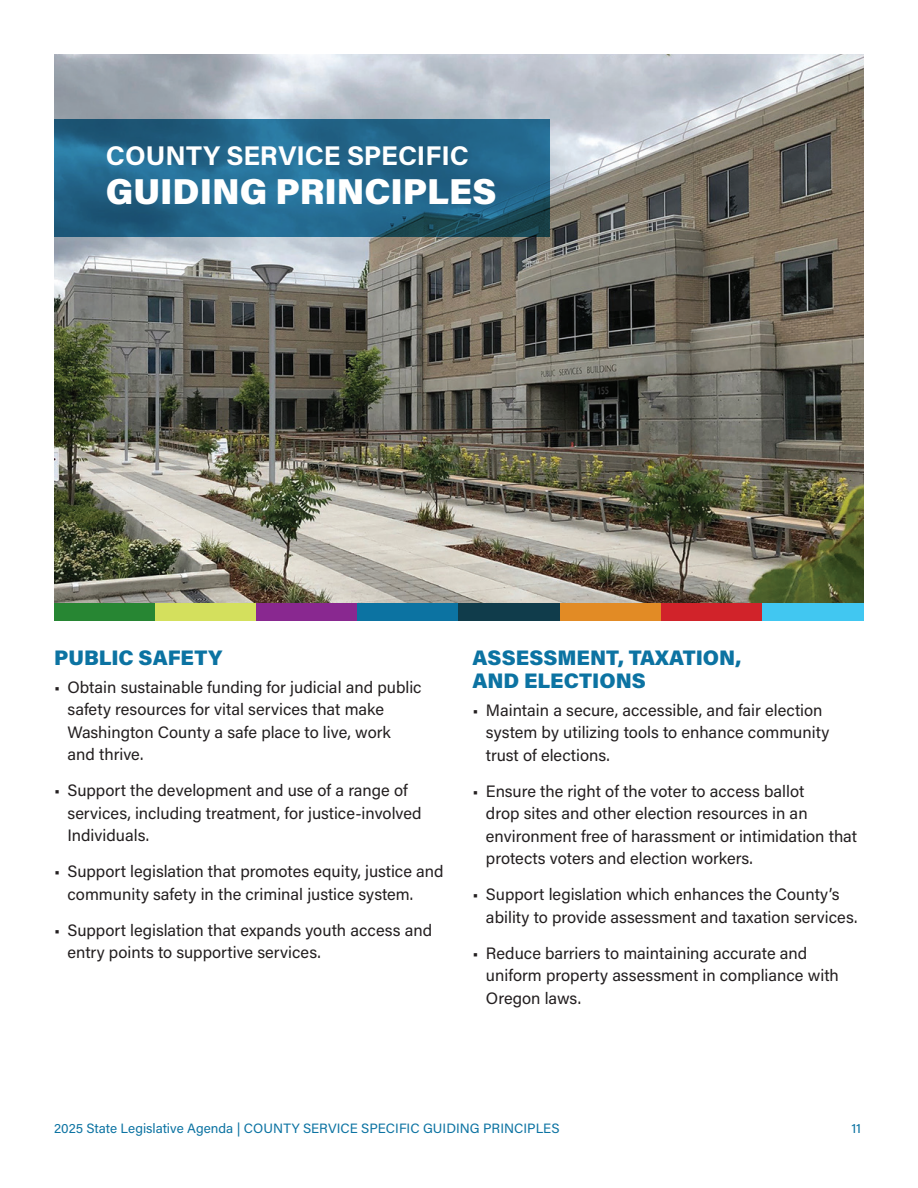
<style>
.page{position:relative;width:918px;height:1188px;background:#fff}
.page>*{position:absolute;margin:0;border:0;box-sizing:border-box;transform-origin:0 0}
.t1{font:900 36px "Acumin Pro";color:#fff}
.t2{font:700 27px "Acumin Pro";color:#fff}
.t3{font:900 21px/23.2px "Acumin Pro";color:#0c73a2}
.t4{font:16.5px/22.5px "Acumin Pro";color:#231f20}
.t5{font:13.5px "Acumin Pro";color:#0c73a2}
</style>
<div class="page">
<img style="left:54px;top:54px;width:810px;height:549px">
<div style="left:54px;top:603px;width:101px;height:17px;background:#278633"></div>
<div style="left:155px;top:603px;width:101px;height:17px;background:#d4e05d"></div>
<div style="left:256px;top:603px;width:102px;height:17px;background:#892890"></div>
<div style="left:358px;top:603px;width:101px;height:17px;background:#0c73a2"></div>
<div style="left:459px;top:603px;width:101px;height:17px;background:#103c4b"></div>
<div style="left:560px;top:603px;width:101px;height:17px;background:#e28b25"></div>
<div style="left:661px;top:603px;width:102px;height:17px;background:#d1232a"></div>
<div style="left:763px;top:603px;width:101px;height:17px;background:#41c7f1"></div>
<svg style="left:54px;top:119px;width:496px;height:117px;background:#226589"></svg>
<h2 class="t2" style="left:106px;top:136px;width:365px">COUNTY SERVICE SPECIFIC</h2>
<h1 class="t1" style="left:106px;top:165px;width:392px">GUIDING PRINCIPLES</h1>
<p class="t3" style="left:54px;top:645px;width:170px">PUBLIC SAFETY</p>
<p class="t4" style="left:67px;top:675px;width:356px;text-indent:-13px">• Obtain sustainable funding for judicial and public safety resources for vital services that make Washington County a safe place to live, work and thrive.</p>
<p class="t4" style="left:67px;top:778px;width:356px;text-indent:-13px">• Support the development and use of a range of services, including treatment, for justice-involved<br>Individuals.</p>
<p class="t4" style="left:67px;top:860px;width:378px;text-indent:-13px">• Support legislation that promotes equity, justice and community safety in the criminal justice system.</p>
<p class="t4" style="left:67px;top:918px;width:366px;text-indent:-13px">• Support legislation that expands youth access and entry points to supportive services.</p>
<p class="t3" style="left:472px;top:645px;width:271px">ASSESSMENT, TAXATION,<br>AND ELECTIONS</p>
<p class="t4" style="left:486px;top:698px;width:345px;text-indent:-13px">• Maintain a secure, accessible, and fair election system by utilizing tools to enhance community trust of elections.</p>
<p class="t4" style="left:486px;top:779px;width:373px;text-indent:-13px">• Ensure the right of the voter to access ballot<br>drop sites and other election resources in an environment free of harassment or intimidation that protects voters and election workers.</p>
<p class="t4" style="left:486px;top:883px;width:373px;text-indent:-13px">• Support legislation which enhances the County’s ability to provide assessment and taxation services.</p>
<p class="t4" style="left:486px;top:941px;width:354px;text-indent:-13px">• Reduce barriers to maintaining accurate and uniform property assessment in compliance with<br>Oregon laws.</p>
<p class="t5" style="left:54px;top:1119px;width:507px">2025 State Legislative Agenda | COUNTY SERVICE SPECIFIC GUIDING PRINCIPLES</p>
<p class="t5" style="left:851px;top:1119px;width:11px">11</p>
</div>
